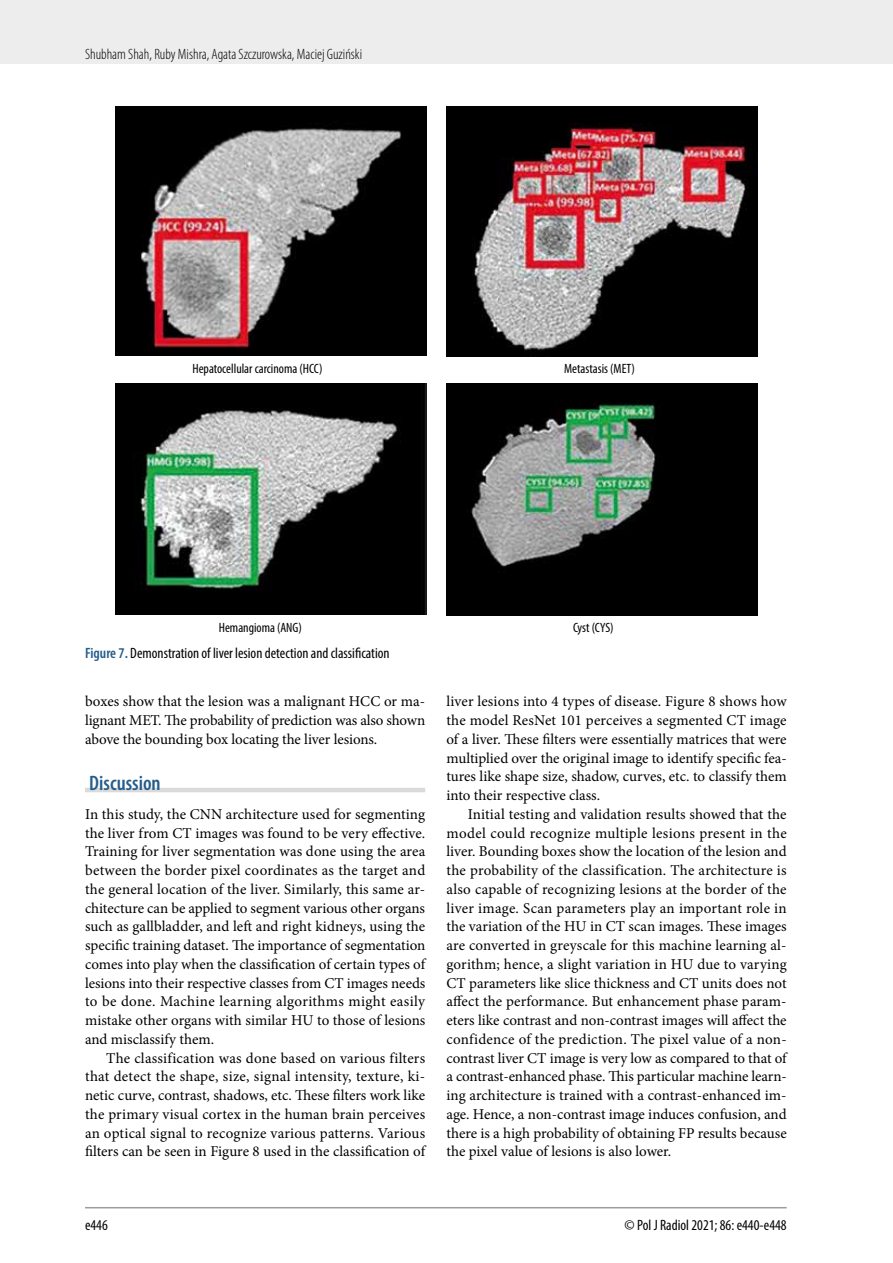
<style>
.page{position:relative;width:893px;height:1263px;background:#fff}
.page>*{position:absolute;margin:0;border:0;box-sizing:border-box;transform-origin:0 0}
.t1{font:600 condensed 21px "Myriad Pro";color:#245d8c}
.t2{font:15px/18.8px "Minion Pro";color:#000;text-align:justify}
.t3{font:condensed 15px "Myriad Pro";color:#000}
.t4{font:300 condensed 15px "Myriad Pro";color:#000}
.t5{font:condensed 13.5px "Myriad Pro";color:#000}
.s1{font-weight:600;color:#245d8c}
</style>
<div class="page">
<div style="left:0;top:0;width:893px;height:64px;background:#ededed"></div>
<hr style="left:85px;top:1207px;width:702px;height:1px;background:#9d9d9c">
<hr style="left:85px;top:788px;width:340px;height:4px;background:#dadada">
<img style="left:116px;top:106px;width:311px;height:250px">
<img style="left:446px;top:106px;width:311px;height:251px">
<img style="left:116px;top:384px;width:311px;height:230px">
<img style="left:446px;top:384px;width:311px;height:232px">
<p class="t4" style="left:85px;top:45px;width:279px">Shubham Shah, Ruby Mishra, Agata Szczurowska, Maciej Guziński</p>
<p class="t5" style="left:193px;top:360px;width:131px">Hepatocellular carcinoma (HCC)</p>
<p class="t5" style="left:564px;top:360px;width:72px">Metastasis (MET)</p>
<p class="t5" style="left:219px;top:620px;width:84px">Hemangioma (ANG)</p>
<p class="t5" style="left:573px;top:620px;width:42px">Cyst (CYS)</p>
<p class="t3" style="left:85px;top:644px;width:306px"><span class="s1">Figure 7.</span> Demonstration of liver lesion detection and classification</p>
<p class="t2" style="left:85px;top:692px;width:342px">boxes show that the lesion was a malignant HCC or ma&shy;lignant MET. The probability of prediction was also shown above the bounding box locating the liver lesions.</p>
<h1 class="t1" style="left:89px;top:770px;width:73px">Discussion</h1>
<p class="t2" style="left:85px;top:805px;width:342px">In this study, the CNN architecture used for segmenting the liver from CT images was found to be very effective.<br>Training for liver segmentation was done using the area between the border pixel coordinates as the target and the general location of the liver. Similarly, this same ar&shy;chitecture can be applied to segment various other organs such as gallbladder, and left and right kidneys, using the specific training dataset. The importance of segmentation comes into play when the classification of certain types of lesions into their respective classes from CT images needs to be done. Machine learning algorithms might easily mistake other organs with similar HU to those of lesions and misclassify them.</p>
<p class="t2" style="left:85px;top:1048px;width:342px;text-indent:21px">The classification was done based on various filters that detect the shape, size, signal intensity, texture, ki&shy;netic curve, contrast, shadows, etc. These filters work like the primary visual cortex in the human brain perceives an optical signal to recognize various patterns. Various filters can be seen in Figure 8 used in the classification of</p>
<p class="t2" style="left:446px;top:692px;width:342px">liver lesions into 4 types of disease. Figure 8 shows how the model ResNet 101 perceives a segmented CT image of a liver. These filters were essentially matrices that were multiplied over the original image to identify specific fea&shy;tures like shape size, shadow, curves, etc. to classify them into their respective class.</p>
<p class="t2" style="left:446px;top:805px;width:342px;text-indent:21px">Initial testing and validation results showed that the model could recognize multiple lesions present in the liver. Bounding boxes show the location of the lesion and the probability of the classification. The architecture is also capable of recognizing lesions at the border of the liver image. Scan parameters play an important role in the variation of the HU in CT scan images. These images are converted in greyscale for this machine learning al&shy;gorithm; hence, a slight variation in HU due to varying CT parameters like slice thickness and CT units does not affect the performance. But enhancement phase param&shy;eters like contrast and non-contrast images will affect the confidence of the prediction. The pixel value of a non&shy;contrast liver CT image is very low as compared to that of a contrast-enhanced phase. This particular machine learn&shy;ing architecture is trained with a contrast-enhanced im&shy;age. Hence, a non-contrast image induces confusion, and there is a high probability of obtaining FP results because the pixel value of lesions is also lower.</p>
<p class="t3" style="left:85px;top:1216px;width:24px">e446</p>
<p class="t3" style="left:625px;top:1216px;width:164px">© Pol J Radiol 2021; 86: e440-e448</p>
</div>
